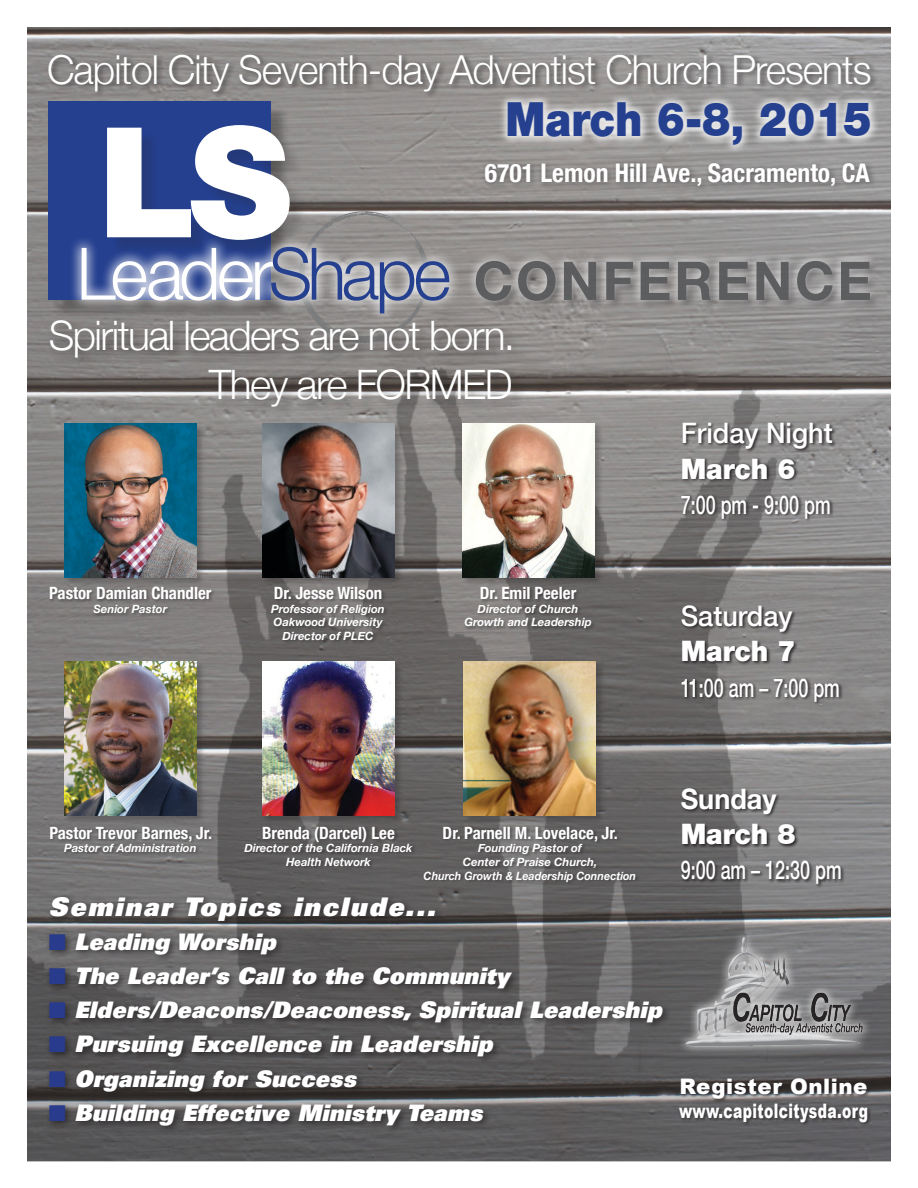
<style>
.page{position:relative;width:918px;height:1188px;background:#fff}
.page>*{position:absolute;margin:0;border:0;box-sizing:border-box;transform-origin:0 0}
.t1{font:900 153.45px "Helvetica 95";color:#fff}
.t2{font:300 72.45px "Helvetica Neue";letter-spacing:-.06em;color:#fff}
.t3{font:700 53.4px "Helvetica Neue";letter-spacing:.05em;color:#58595b}
.t4{font:900 47.1px "Helvetica 95";color:#25408f;scale:.9 1}
.t5{font:300 40.65px "Helvetica Neue";letter-spacing:-.04em;color:#fff}
.t6{font:300 39.9px "Helvetica Neue";letter-spacing:-.025em;color:#fff}
.t7{font:500 28.2px "Helvetica Neue";color:#fff;scale:.96 1}
.t8{font:900 28.2px "Helvetica 95";color:#fff;scale:.96 1}
.t9{font:700 28.2px "Helvetica Neue";color:#fff;scale:.96 1}
.t10{font:500 25.65px "Helvetica Neue";color:#fff;scale:.7 1}
.t11{font:700 condensed 25.65px "Helvetica Neue";color:#fff}
.t12{font:italic 900 25.65px "Univers";letter-spacing:.075em;color:#fff}
.t13{font:italic 900 22.8px "Univers";letter-spacing:.01em;color:#fff}
.t14{font:900 21.3px "Arial";letter-spacing:.025em;color:#fff}
.t15{font:900 19.95px "Arial";letter-spacing:.025em;color:#fff;scale:.7 1}
.t16{font:700 condensed 16.95px "Helvetica Neue";color:#fff}
.t17{font:italic 700 11.4px/13.6px "Helvetica Neue";color:#fff;text-align:center}
.t18{font:italic 700 11.4px "Helvetica Neue";color:#fff;scale:.95 1}
.s1{color:#25408f}
.s2{color:#283b8c}
</style>
<div class="page">
<img style="left:27px;top:27px;width:864px;height:305px">
<img style="left:27px;top:332px;width:864px;height:829px">
<div style="left:677px;top:929px;width:195px;height:127px;background:#fff;opacity:.75"></div>
<img style="left:684px;top:936px;width:180px;height:112px">
<div style="left:47px;top:52px;width:831px;height:47px;background:#231f20;opacity:.59"></div>
<div style="left:205px;top:366px;width:322px;height:56px;background:#231f20;opacity:.5"></div>
<div style="left:498px;top:93px;width:382px;height:61px;background:#fff;opacity:.75"></div>
<div style="left:480px;top:159px;width:398px;height:35px;background:#231f20;opacity:.49"></div>
<div style="left:678px;top:1077px;width:193px;height:49px;background:#231f20;opacity:.72"></div>
<div style="left:64px;top:423px;width:142px;height:164px;background:#231f20;opacity:.3"></div>
<img style="left:64px;top:423px;width:132px;height:154px">
<div style="left:48px;top:586px;width:168px;height:31px;background:#231f20;opacity:.5"></div>
<div style="left:262px;top:423px;width:142px;height:164px;background:#231f20;opacity:.3"></div>
<img style="left:262px;top:423px;width:132px;height:154px">
<div style="left:270px;top:586px;width:119px;height:58px;background:#231f20;opacity:.5"></div>
<div style="left:462px;top:423px;width:142px;height:164px;background:#231f20;opacity:.3"></div>
<img style="left:462px;top:423px;width:132px;height:154px">
<div style="left:464px;top:586px;width:132px;height:47px;background:#231f20;opacity:.5"></div>
<div style="left:680px;top:422px;width:165px;height:466px;background:#231f20;opacity:.92"></div>
<svg style="left:308px;top:211px;width:122px;height:23px;background:#9b9998"></svg>
<div style="left:49px;top:102px;width:222px;height:198px;background:#25408f"></div>
<div style="left:109px;top:127px;width:199px;height:131px;background:#231f20;opacity:.19"></div>
<div style="left:69px;top:234px;width:393px;height:92px;background:#fff;opacity:.88"></div>
<div style="left:47px;top:317px;width:480px;height:56px;background:#231f20;opacity:.5"></div>
<div style="left:466px;top:251px;width:413px;height:60px;background:#fff;opacity:.75"></div>
<div style="left:64px;top:661px;width:142px;height:164px;background:#231f20;opacity:.3"></div>
<img style="left:64px;top:661px;width:132px;height:154px">
<div style="left:49px;top:826px;width:166px;height:30px;background:#231f20;opacity:.5"></div>
<div style="left:262px;top:661px;width:142px;height:164px;background:#231f20;opacity:.3"></div>
<img style="left:263px;top:661px;width:131px;height:154px">
<div style="left:243px;top:826px;width:174px;height:44px;background:#231f20;opacity:.5"></div>
<div style="left:422px;top:826px;width:218px;height:60px;background:#231f20;opacity:.5"></div>
<div style="left:463px;top:661px;width:142px;height:164px;background:#231f20;opacity:.3"></div>
<img style="left:464px;top:661px;width:132px;height:154px">
<div style="left:46px;top:893px;width:626px;height:241px;background:#231f20;opacity:.75"></div>
<p class="t6" style="left:47px;top:37px;width:826px">Capitol City Seventh-day Adventist Church Presents</p>
<p class="t4" style="left:506px;top:92px;width:409px">March 6-8, 2015</p>
<p class="t11" style="left:485px;top:152px;width:386px">6701 Lemon Hill Ave., Sacramento, CA</p>
<p class="t1" style="left:98px;top:91px;width:195px">LS</p>
<p class="t2" style="left:76px;top:215px;width:376px">Leader<span class="s1">Shape</span></p>
<p class="t5" style="left:49px;top:303px;width:468px">Spiritual leaders are not born.</p>
<h3 class="t3" style="left:474px;top:239px;width:400px">CONFERENCE</h3>
<p class="t5" style="left:209px;top:352px;width:305px">They are FORMED</p>
<p class="t16" style="left:49px;top:579px;width:164px">Pastor Damian Chandler</p>
<p class="t17" style="left:93px;top:602px;width:75px">Senior Pastor</p>
<p class="t16" style="left:274px;top:579px;width:110px">Dr. Jesse Wilson</p>
<p class="t17" style="left:271px;top:602px;width:115px">Professor of Religion</p>
<p class="t17" style="left:274px;top:616px;width:110px">Oakwood University</p>
<p class="t17" style="left:282px;top:629px;width:93px">Director of PLEC</p>
<p class="t16" style="left:480px;top:579px;width:98px">Dr. Emil Peeler</p>
<p class="t17" style="left:464px;top:602px;width:129px">Director of Church<br>Growth and Leadership</p>
<p class="t7" style="left:681px;top:411px;width:160px">Friday Night</p>
<p class="t8" style="left:681px;top:452px;width:121px">March 6</p>
<p class="t10" style="left:681px;top:484px;width:216px">7:00 pm - 9:00 pm</p>
<p class="t7" style="left:681px;top:593px;width:118px">Saturday</p>
<p class="t8" style="left:681px;top:634px;width:121px">March 7</p>
<p class="t10" style="left:681px;top:667px;width:229px">11:00 am – 7:00 pm</p>
<p class="t16" style="left:443px;top:819px;width:177px">Dr. Parnell M. Lovelace, Jr.</p>
<p class="t17" style="left:463px;top:842px;width:136px">Founding Pastor of<br>Center of Praise Church,</p>
<p class="t18" style="left:424px;top:867px;width:225px">Church Growth &amp; Leadership Connection</p>
<p class="t12" style="left:49px;top:889px;width:388px">Seminar Topics include...</p>
<p class="t13" style="left:49px;top:927px;width:228px"><span class="s2">■</span> Leading Worship</p>
<p class="t13" style="left:49px;top:961px;width:462px"><span class="s2">■</span> The Leader’s Call to the Community</p>
<p class="t13" style="left:49px;top:995px;width:614px"><span class="s2">■</span> Elders/Deacons/Deaconess, Spiritual Leadership</p>
<p class="t13" style="left:49px;top:1029px;width:445px"><span class="s2">■</span> Pursuing Excellence in Leadership</p>
<p class="t13" style="left:49px;top:1063px;width:309px"><span class="s2">■</span> Organizing for Success</p>
<p class="t13" style="left:49px;top:1098px;width:435px"><span class="s2">■</span> Building Effective Ministry Teams</p>
<p class="t16" style="left:49px;top:819px;width:164px">Pastor Trevor Barnes, Jr.</p>
<p class="t17" style="left:64px;top:842px;width:134px">Pastor of Administration</p>
<p class="t16" style="left:262px;top:819px;width:134px">Brenda (Darcel) Lee</p>
<p class="t17" style="left:244px;top:842px;width:170px">Director of the California Black<br>Health Network</p>
<p class="t9" style="left:681px;top:777px;width:101px">Sunday</p>
<p class="t8" style="left:681px;top:817px;width:121px">March 8</p>
<p class="t10" style="left:681px;top:850px;width:232px">9:00 am – 12:30 pm</p>
<p class="t14" style="left:680px;top:1071px;width:189px">Register Online</p>
<p class="t15" style="left:679px;top:1096px;width:271px">www.capitolcitysda.org</p>
</div>
